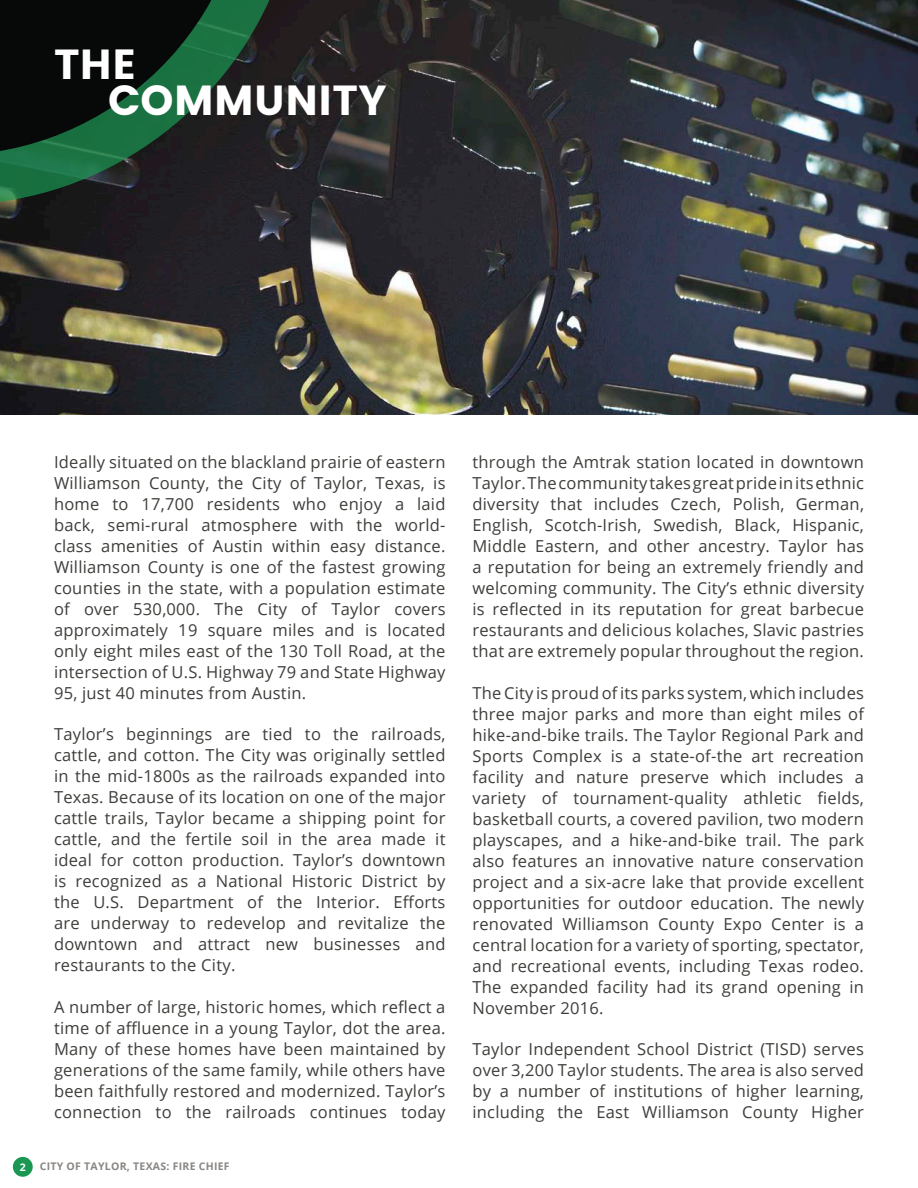
<style>
.page{position:relative;width:918px;height:1188px;background:#fff}
.page>*{position:absolute;margin:0;border:0;box-sizing:border-box;transform-origin:0 0}
.Paragraph_Header{font:42px/36px "Poppins";letter-spacing:.01em;color:#fff}
.Main_Body-No_drop_ca{font:16.5px/21px "Open Sans";letter-spacing:.015em;color:#3d3d3a;text-align:justify}
.t1{font:700 10.5px "Open Sans";letter-spacing:.025em;color:#898683}
.t2{font:700 10.5px "Open Sans";color:#fff}
</style>
<div class="page">
<div style="left:13px;top:1157px;width:20px;height:20px;background:#1a9853;border-radius:50%"></div>
<img style="left:0;top:0;width:918px;height:415px">
<svg style="left:0;top:0;width:270px;height:206px;fill:#1e1e23"></svg>
<svg style="left:0;top:0;width:249px;height:156px"></svg>
<p class="Paragraph_Header" style="left:108px;top:46px;width:281px;text-indent:-54px">THE<br>COMMUNITY</p>
<p class="Main_Body-No_drop_ca" style="left:54px;top:451px;width:393px">Ideally situated on the blackland prairie of eastern Williamson County, the City of Taylor, Texas, is home to 17,700 residents who enjoy a laid back, semi-rural atmosphere with the world&shy;class amenities of Austin within easy distance.<br>Williamson County is one of the fastest growing counties in the state, with a population estimate of over 530,000. The City of Taylor covers approximately 19 square miles and is located only eight miles east of the 130 Toll Road, at the intersection of U.S. Highway 79 and State Highway 95, just 40 minutes from Austin.</p>
<p class="Main_Body-No_drop_ca" style="left:54px;top:723px;width:393px">Taylor’s beginnings are tied to the railroads, cattle, and cotton. The City was originally settled in the mid-1800s as the railroads expanded into Texas. Because of its location on one of the major cattle trails, Taylor became a shipping point for cattle, and the fertile soil in the area made it ideal for cotton production. Taylor’s downtown is recognized as a National Historic District by the U.S. Department of the Interior. Efforts are underway to redevelop and revitalize the downtown and attract new businesses and restaurants to the City.</p>
<p class="Main_Body-No_drop_ca" style="left:54px;top:996px;width:393px">A number of large, historic homes, which reflect a time of affluence in a young Taylor, dot the area.<br>Many of these homes have been maintained by generations of the same family, while others have been faithfully restored and modernized. Taylor’s connection to the railroads continues today</p>
<p class="t2" style="left:20px;top:1159px;width:7px">2</p>
<p class="t1" style="left:40px;top:1159px;width:191px">CITY OF TAYLOR, TEXAS: FIRE CHIEF</p>
<p class="Main_Body-No_drop_ca" style="left:473px;top:451px;width:393px">through the Amtrak station located in downtown Taylor. The community takes great pride in its ethnic diversity that includes Czech, Polish, German, English, Scotch-Irish, Swedish, Black, Hispanic, Middle Eastern, and other ancestry. Taylor has a reputation for being an extremely friendly and welcoming community. The City’s ethnic diversity is reflected in its reputation for great barbecue restaurants and delicious kolaches, Slavic pastries that are extremely popular throughout the region.</p>
<p class="Main_Body-No_drop_ca" style="left:473px;top:682px;width:393px">The City is proud of its parks system, which includes three major parks and more than eight miles of hike-and-bike trails. The Taylor Regional Park and Sports Complex is a state-of-the art recreation facility and nature preserve which includes a variety of tournament-quality athletic fields, basketball courts, a covered pavilion, two modern playscapes, and a hike-and-bike trail. The park also features an innovative nature conservation project and a six-acre lake that provide excellent opportunities for outdoor education. The newly renovated Williamson County Expo Center is a central location for a variety of sporting, spectator, and recreational events, including Texas rodeo.<br>The expanded facility had its grand opening in November 2016.</p>
<p class="Main_Body-No_drop_ca" style="left:473px;top:1038px;width:393px">Taylor Independent School District (TISD) serves over 3,200 Taylor students. The area is also served by a number of institutions of higher learning, including the East Williamson County Higher</p>
</div>
